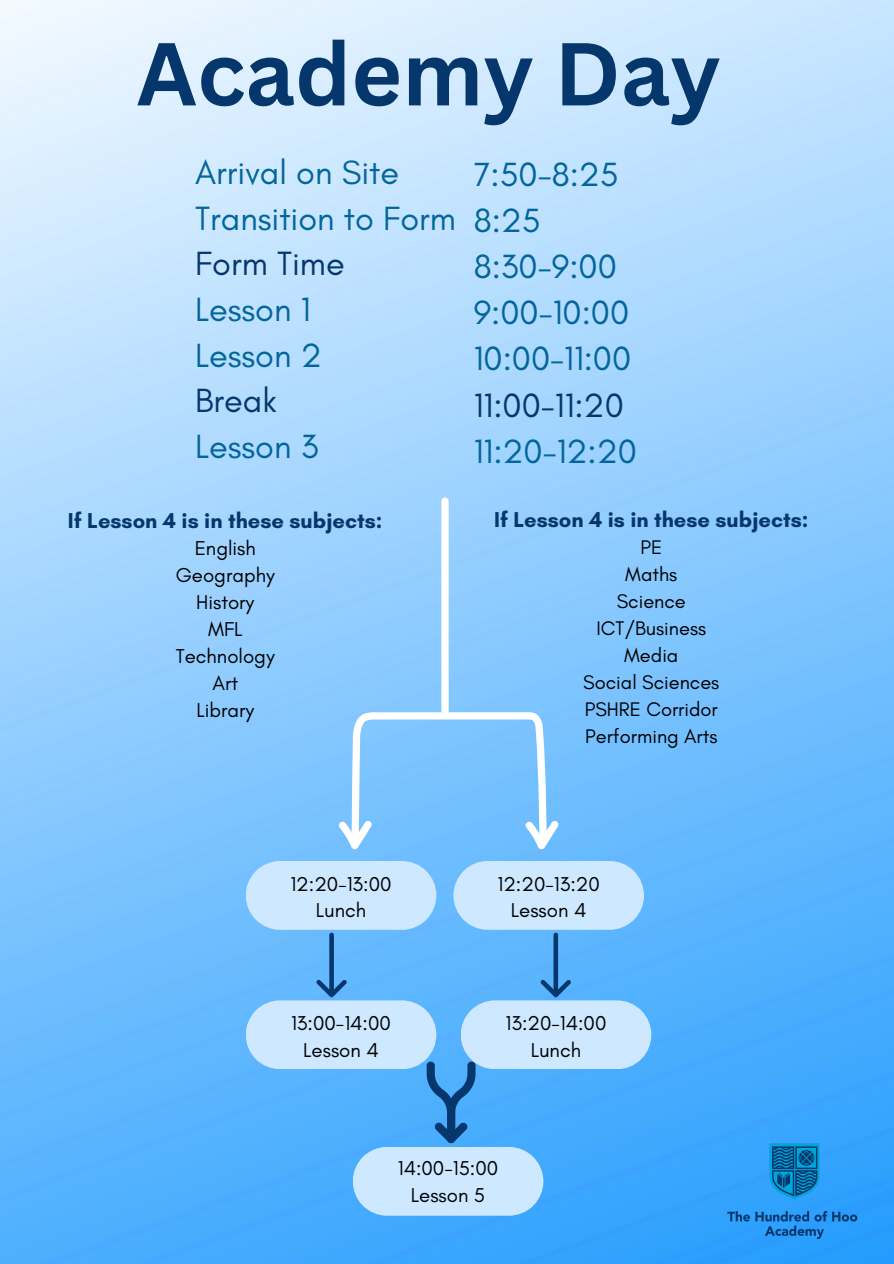
<style>
.page{position:relative;width:894px;height:1264px;background:#fff}
.page>*{position:absolute;margin:0;border:0;box-sizing:border-box;transform-origin:0 0}
.t1{font:700 87.15px "Canva Sans";color:#05376c}
.t2{font:34.2px/45.6px "Glacial Indifference";color:#03669b}
.t3{font:700 21.9px "Glacial Indifference";color:#05376c}
.t4{font:20.4px "Glacial Indifference";color:#000}
.t5{font:20.1px "Glacial Indifference";color:#000}
.s1{color:#05376c}
</style>
<div class="page">
<img style="left:0;top:0;width:893px;height:1263px">
<img style="left:722px;top:1134px;width:140px;height:108px">
<div style="left:441px;top:497px;width:7px;height:217px;background:#fff;border-radius:4px"></div>
<svg style="left:339px;top:712px;width:219px;height:137px;background:#88c8fe"></svg>
<svg style="left:246px;top:861px;width:405px;height:354px;background:#85c6fc"></svg>
<p class="t1" style="left:136px;top:12px;width:585px">Academy Day</p>
<p class="t2" style="left:195px;top:149px;width:262px">Arrival on Site<br>Transition to Form<br><span class="s1">Form Time<br></span>Lesson 1<br>Lesson 2<br><span class="s1">Break<br></span>Lesson 3</p>
<p class="t2" style="left:473px;top:151px;width:165px;line-height:46.2px">7:50-8:25<br>8:25<br>8:30-9:00<br>9:00-10:00<br>10:00-11:00<br><span class="s1">11:00-11:20<br></span>11:20-12:20</p>
<h2 class="t3" style="left:68px;top:507px;width:316px">If Lesson 4 is in these subjects:</h2>
<h2 class="t4" style="left:195px;top:535px;width:63px">English</h2>
<p class="t4" style="left:176px;top:562px;width:100px">Geography</p>
<p class="t4" style="left:196px;top:589px;width:60px">History</p>
<p class="t4" style="left:208px;top:616px;width:36px">MFL</p>
<p class="t4" style="left:176px;top:643px;width:100px">Technology</p>
<p class="t4" style="left:212px;top:670px;width:27px">Art</p>
<p class="t4" style="left:196px;top:697px;width:59px">Library</p>
<p class="t3" style="left:494px;top:505px;width:316px">If Lesson 4 is in these subjects:</p>
<p class="t5" style="left:640px;top:534px;width:23px">PE</p>
<p class="t5" style="left:625px;top:561px;width:54px">Maths</p>
<p class="t5" style="left:616px;top:588px;width:71px">Science</p>
<p class="t5" style="left:596px;top:615px;width:111px">ICT/Business</p>
<p class="t5" style="left:624px;top:642px;width:56px">Media</p>
<p class="t5" style="left:583px;top:669px;width:137px">Social Sciences</p>
<p class="t5" style="left:584px;top:696px;width:134px">PSHRE Corridor</p>
<p class="t5" style="left:585px;top:723px;width:134px">Performing Arts</p>
<p class="t4" style="left:290px;top:871px;width:103px">12:20-13:00</p>
<p class="t4" style="left:316px;top:898px;width:52px">Lunch</p>
<p class="t4" style="left:291px;top:1010px;width:101px">13:00-14:00</p>
<p class="t4" style="left:303px;top:1037px;width:77px">Lesson 4</p>
<p class="t4" style="left:497px;top:871px;width:104px">12:20-13:20</p>
<p class="t4" style="left:511px;top:898px;width:77px">Lesson 4</p>
<p class="t4" style="left:505px;top:1010px;width:102px">13:20-14:00</p>
<p class="t4" style="left:530px;top:1037px;width:52px">Lunch</p>
<p class="t4" style="left:398px;top:1155px;width:102px">14:00-15:00</p>
<p class="t4" style="left:411px;top:1182px;width:76px">Lesson 5</p>
</div>
